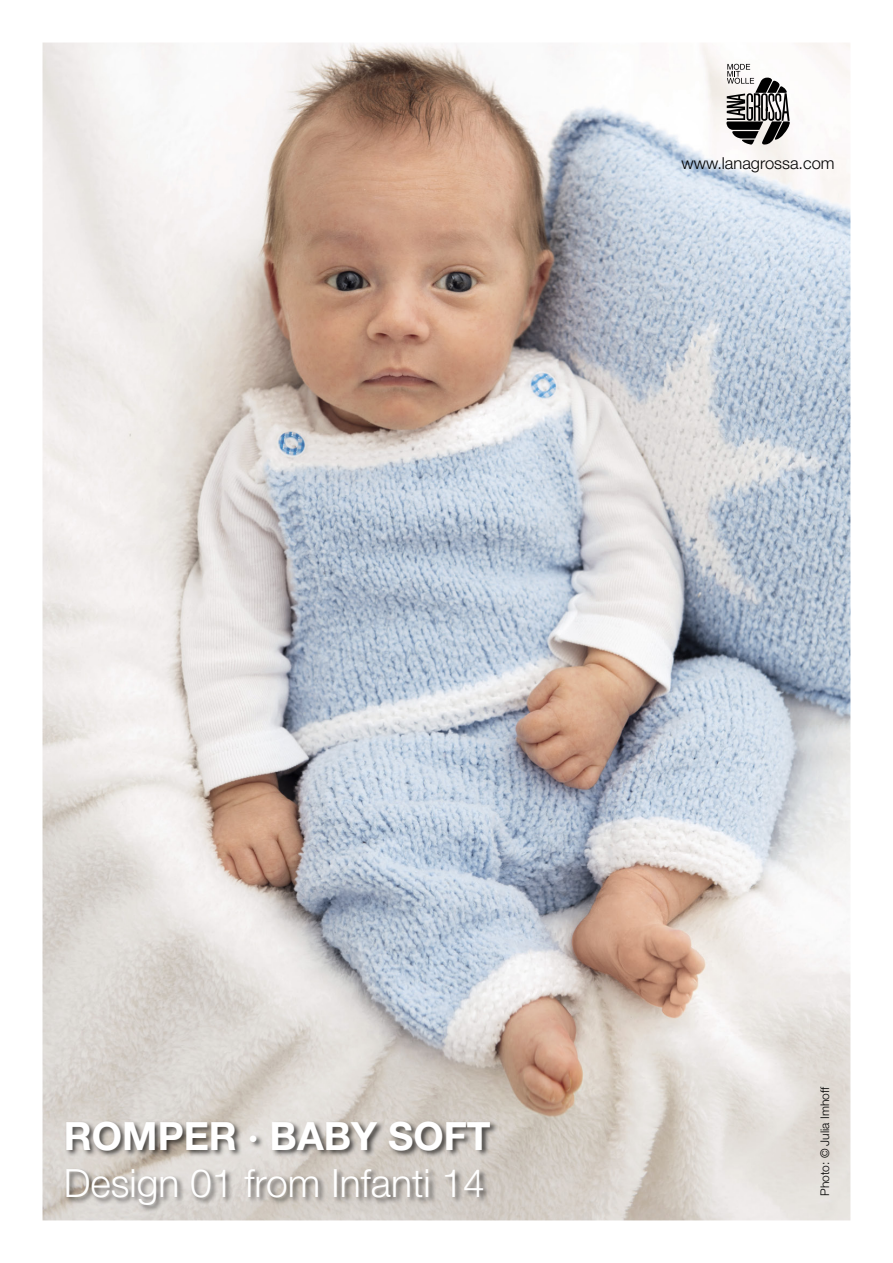
<style>
.page{position:relative;width:893px;height:1263px;background:#fff}
.page>*{position:absolute;margin:0;border:0;box-sizing:border-box;transform-origin:0 0}
.t1{font:300 39px "Helvetica Neue LT";color:#fff}
.t2{font:700 39px "Helvetica Neue LT";color:#fff}
.t3{font:300 16.5px "Helvetica Neue LT";color:#000}
.t4{font:300 12px "Helvetica Neue LT";color:#000}
</style>
<div class="page">
<img style="left:43px;top:43px;width:807px;height:1177px">
<svg style="left:726px;top:64px;width:65px;height:81px"></svg>
<img style="left:65px;top:1120px;width:433px;height:92px">
<p class="t3" style="left:681px;top:153px;width:155px">www.lanagrossa.com</p>
<p class="t2" style="left:64px;top:1112px;width:428px">ROMPER · BABY SOFT</p>
<p class="t1" style="left:64px;top:1159px;width:423px">Design 01 from Infanti 14</p>
<p class="t4" style="left:818px;top:1196px;width:110px;rotate:-90deg">Photo: © Julia Imhoff</p>
</div>
